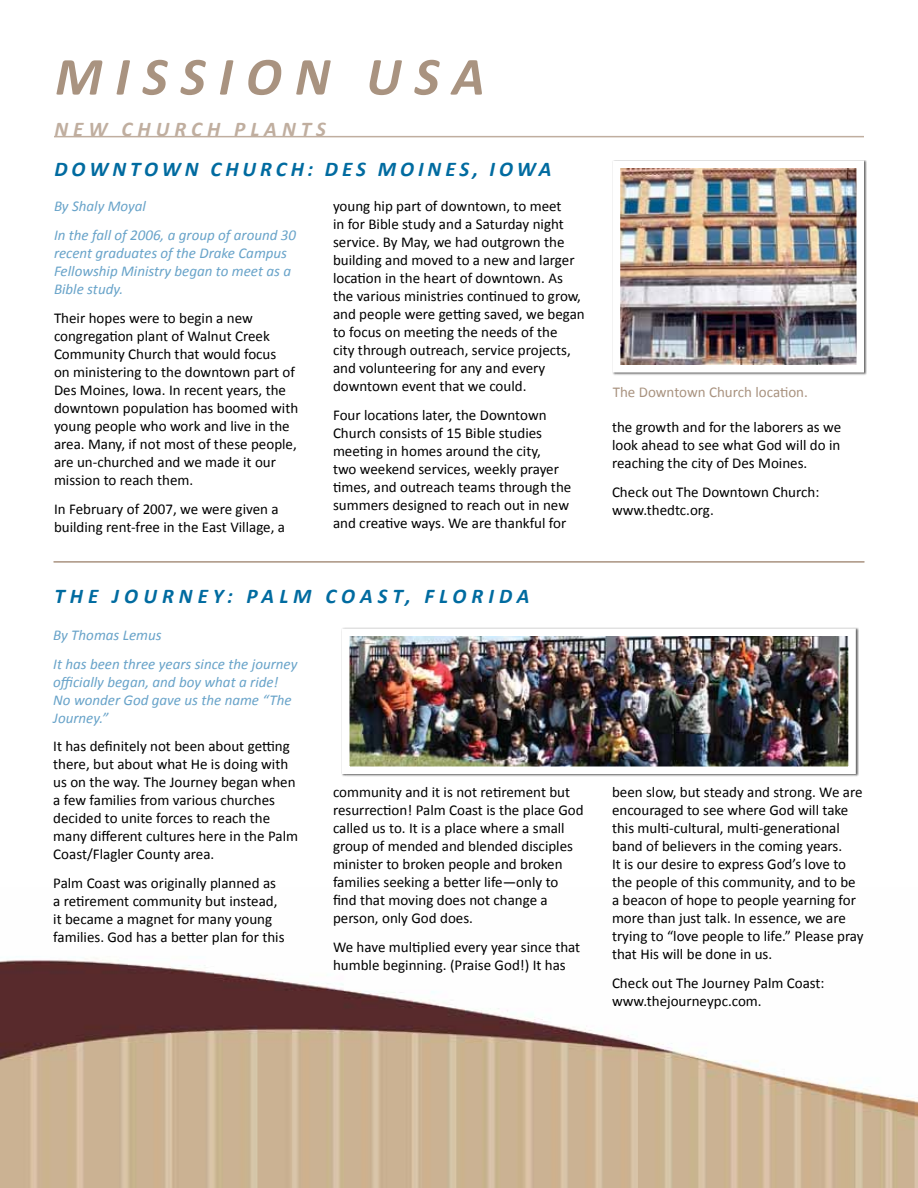
<style>
.page{position:relative;width:918px;height:1188px;background:#fff}
.page>*{position:absolute;margin:0;border:0;box-sizing:border-box;transform-origin:0 0}
.t1{font:italic 700 54px "Calibri";letter-spacing:.24em;color:#a99380}
.t2{font:italic 700 21px "Calibri";letter-spacing:.19em;color:#006ba0}
.t3{font:italic 700 21px "Calibri";letter-spacing:.24em;color:#006ba0}
.t4{font:italic 700 21px "Calibri";letter-spacing:.24em;color:#c0ae9f}
.t5{font:15px/18px "Calibri";color:#000}
.t6{font:italic 15px/18px "Calibri";color:#68a3c9}
.t7{font:15px "Calibri";color:#a99380}
</style>
<div class="page">
<img style="left:0;top:958px;width:918px;height:230px">
<hr style="left:54px;top:136px;width:810px;height:1px;background:#c0ae9f">
<hr style="left:54px;top:561px;width:810px;height:2px;background:#a99380">
<div style="left:612px;top:160px;width:255px;height:216px;background:#000;opacity:.6"></div>
<img style="left:622px;top:169px;width:233px;height:195px">
<div style="left:613px;top:160px;width:251px;height:213px;border:8px solid #fff"></div>
<div style="left:341px;top:628px;width:518px;height:149px;background:#000;opacity:.6"></div>
<img style="left:351px;top:637px;width:496px;height:128px">
<div style="left:342px;top:628px;width:514px;height:146px;border:8px solid #fff"></div>
<h1 class="t1" style="left:55px;top:43px;width:431px">MISSION USA</h1>
<h2 class="t4" style="left:54px;top:116px;width:273px">NEW CHURCH PLANTS</h2>
<h2 class="t2" style="left:54px;top:156px;width:499px">DOWNTOWN CHURCH: DES MOINES, IOWA</h2>
<p class="t6" style="left:54px;top:191px;width:244px;line-height:28.8px">By Shaly Moyal<br>In the fall of 2006, a group of around 30</p>
<p class="t6" style="left:54px;top:244px;width:239px">recent graduates of the Drake Campus<br>Fellowship Ministry began to meet as a<br>Bible study.</p>
<p class="t5" style="left:54px;top:308px;width:246px">Their hopes were to begin a new congregation plant of Walnut Creek Community Church that would focus<br>on ministering to the downtown part of Des Moines, Iowa. In recent years, the downtown population has boomed with young people who work and live in the area. Many, if not most of these people, are un-churched and we made it our mission to reach them.</p>
<p class="t5" style="left:54px;top:499px;width:233px">In February of 2007, we were given a building rent-free in the East Village, a</p>
<p class="t5" style="left:333px;top:197px;width:253px">young hip part of downtown, to meet<br>in for Bible study and a Saturday night service. By May, we had outgrown the building and moved to a new and larger location in the heart of downtown. As the various ministries continued to grow, and people were getting saved, we began to focus on meeting the needs of the<br>city through outreach, service projects, and volunteering for any and every downtown event that we could.</p>
<p class="t5" style="left:333px;top:406px;width:240px">Four locations later, the Downtown Church consists of 15 Bible studies meeting in homes around the city,<br>two weekend services, weekly prayer times, and outreach teams through the summers designed to reach out in new and creative ways. We are thankful for</p>
<h2 class="t3" style="left:54px;top:583px;width:477px">THE JOURNEY: PALM COAST, FLORIDA</h2>
<p class="t6" style="left:53px;top:620px;width:246px;line-height:28.8px">By Thomas Lemus<br>It has been three years since the journey</p>
<p class="t6" style="left:53px;top:672px;width:240px">officially began, and boy what a ride!<br>No wonder God gave us the name “The<br>Journey.”</p>
<p class="t5" style="left:53px;top:737px;width:246px">It has definitely not been about getting there, but about what He is doing with us on the way. The Journey began when a few families from various churches decided to unite forces to reach the many different cultures here in the Palm Coast/Flagler County area.</p>
<p class="t5" style="left:53px;top:873px;width:233px">Palm Coast was originally planned as a retirement community but instead, it became a magnet for many young families. God has a better plan for this</p>
<p class="t5" style="left:333px;top:782px;width:252px">community and it is not retirement but resurrection! Palm Coast is the place God called us to. It is a place where a small group of mended and blended disciples minister to broken people and broken families seeking a better life—only to find that moving does not change a person, only God does.</p>
<p class="t5" style="left:333px;top:937px;width:249px">We have multiplied every year since that humble beginning. (Praise God!) It has</p>
<p class="t7" style="left:613px;top:383px;width:197px">The Downtown Church location.</p>
<p class="t5" style="left:612px;top:417px;width:231px;text-align:justify">the growth and for the laborers as we look ahead to see what God will do in reaching the city of Des Moines.</p>
<p class="t5" style="left:612px;top:482px;width:209px">Check out The Downtown Church: www.thedtc.org.</p>
<p class="t5" style="left:612px;top:782px;width:253px">been slow, but steady and strong. We are encouraged to see where God will take this multi-cultural, multi-generational band of believers in the coming years.<br>It is our desire to express God’s love to the people of this community, and to be a beacon of hope to people yearning for more than just talk. In essence, we are trying to “love people to life.” Please pray that His will be done in us.</p>
<p class="t5" style="left:612px;top:973px;width:214px">Check out The Journey Palm Coast: www.thejourneypc.com.</p>
</div>
